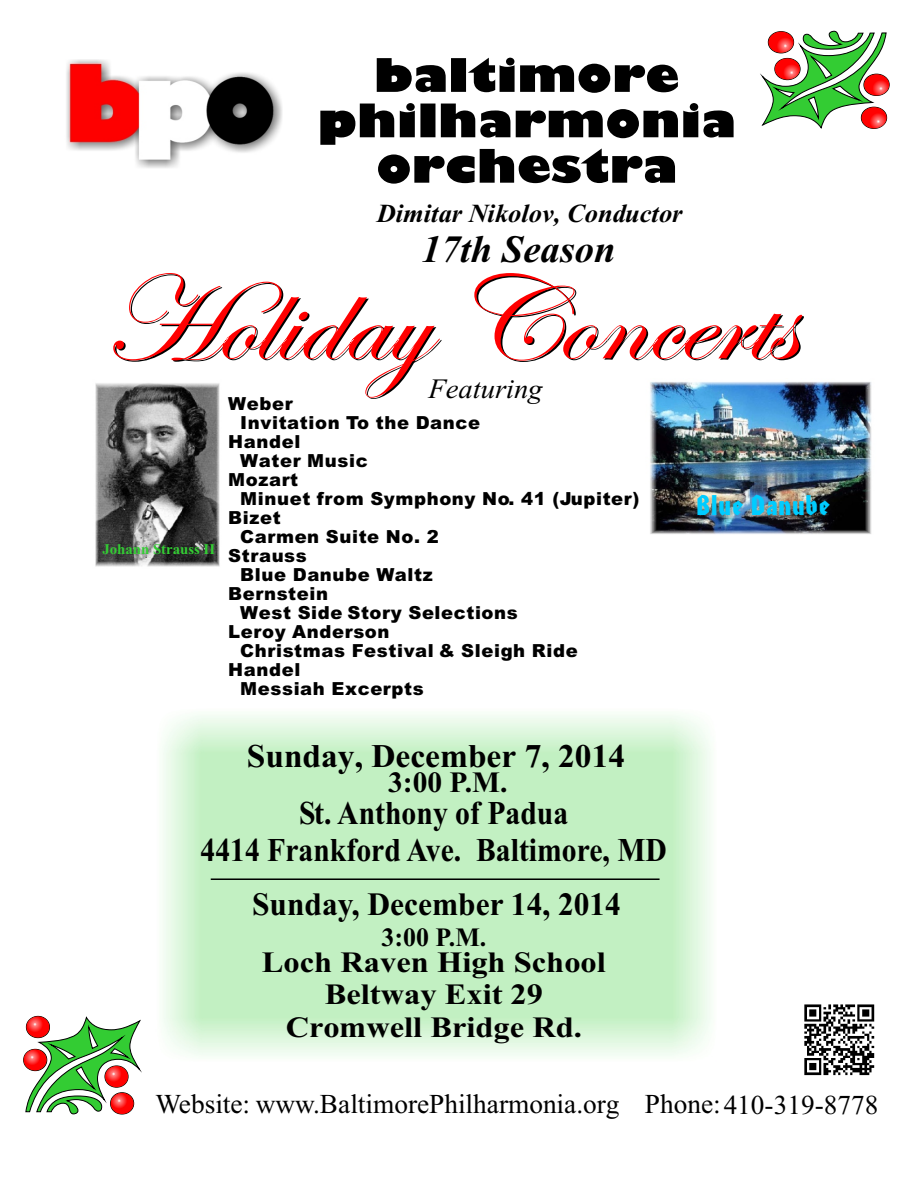
<style>
.page{position:relative;width:918px;height:1188px;background:#fff}
.page>*{position:absolute;margin:0;border:0;box-sizing:border-box;transform-origin:0 0}
.t1{font:italic 700 38.55px "Times New Roman";color:#000}
.t2{font:700 33.3px/36.8px "Times New Roman";color:#000;text-align:center;scale:.89 1}
.t3{font:700 33.15px "Times New Roman";color:#000}
.t4{font:700 32.7px "Times New Roman";color:#000;scale:.96 1}
.t5{font:700 29.55px/32.7px "Times New Roman";color:#000;text-align:center;scale:1.1 1}
.t6{font:700 29.55px "Times New Roman";color:#000}
.t7{font:italic 28.05px "Times New Roman";color:#000}
.t8{font:27.3px "Times New Roman";color:#000}
.t9{font:700 26.4px "Times New Roman";color:#000}
.t10{font:26.1px "Heidelberg";color:#0cf}
.t11{font:italic 700 25.95px "Times New Roman";color:#000}
.t12{font:900 18px/19px "Arial";letter-spacing:.035em;color:#000}
.t13{font:700 14.85px "Times New Roman";color:#3c3}
</style>
<div class="page">
<svg style="left:320px;top:58px;width:414px;height:126px"></svg>
<hr style="left:211px;top:878px;width:449px;height:2px;background:#000">
<svg style="left:113px;top:273px;width:689px;height:125px"></svg>
<svg style="left:760px;top:31px;width:130px;height:98px"></svg>
<svg style="left:775px;top:58px;width:25px;height:22px"></svg>
<svg style="left:861px;top:107px;width:26px;height:21px"></svg>
<svg style="left:864px;top:74px;width:25px;height:22px"></svg>
<svg style="left:768px;top:32px;width:26px;height:21px"></svg>
<svg style="left:23px;top:1016px;width:118px;height:98px"></svg>
<svg style="left:105px;top:1066px;width:23px;height:21px"></svg>
<svg style="left:26px;top:1016px;width:23px;height:22px"></svg>
<svg style="left:24px;top:1049px;width:23px;height:22px"></svg>
<svg style="left:111px;top:1093px;width:23px;height:21px"></svg>
<img style="left:66px;top:59px;width:216px;height:109px">
<img style="left:804px;top:1004px;width:71px;height:72px">
<img style="left:646px;top:379px;width:226px;height:155px">
<img style="left:95px;top:379px;width:129px;height:188px">
<h3 class="t11" style="left:377px;top:205px;width:307px">Dimitar Nikolov, Conductor</h3>
<h1 class="t1" style="left:422px;top:236px;width:196px">17th Season</h1>
<p class="t13" style="left:102px;top:544px;width:114px">Johann Strauss II</p>
<h3 class="t7" style="left:428px;top:378px;width:116px">Featuring</h3>
<p class="t12" style="left:228px;top:396px;width:66px">Weber</p>
<p class="t12" style="left:240px;top:415px;width:241px">Invitation To the Dance</p>
<p class="t12" style="left:228px;top:434px;width:74px">Handel</p>
<p class="t12" style="left:240px;top:453px;width:129px">Water Music</p>
<p class="t12" style="left:228px;top:472px;width:71px">Mozart</p>
<p class="t12" style="left:240px;top:491px;width:401px">Minuet from Symphony No. 41 (Jupiter)</p>
<p class="t12" style="left:228px;top:510px;width:54px">Bizet</p>
<p class="t12" style="left:240px;top:529px;width:200px">Carmen Suite No. 2</p>
<p class="t12" style="left:240px;top:548px;width:194px;text-indent:-12px">Strauss<br>Blue Danube Waltz</p>
<p class="t12" style="left:228px;top:586px;width:101px">Bernstein</p>
<p class="t12" style="left:240px;top:605px;width:279px">West Side Story Selections</p>
<p class="t12" style="left:228px;top:624px;width:163px">Leroy Anderson</p>
<p class="t12" style="left:240px;top:643px;width:339px">Christmas Festival &amp; Sleigh Ride</p>
<p class="t12" style="left:228px;top:662px;width:74px">Handel</p>
<p class="t12" style="left:240px;top:681px;width:185px">Messiah Excerpts</p>
<h3 class="t3" style="left:247px;top:745px;width:380px">Sunday, December 7, 2014</h3>
<h3 class="t6" style="left:388px;top:772px;width:121px">3:00 P.M.</h3>
<h2 class="t2" style="left:201px;top:798px;width:525px">St. Anthony of Padua<br>4414 Frankford Ave. Baltimore, MD</h2>
<h3 class="t4" style="left:252px;top:893px;width:386px">Sunday, December 14, 2014</h3>
<h3 class="t9" style="left:382px;top:928px;width:106px">3:00 P.M.</h3>
<h3 class="t5" style="left:262px;top:948px;width:314px">Loch Raven High School<br>Beltway Exit 29<br>Cromwell Bridge Rd.</h3>
<h3 class="t10" style="left:696px;top:494px;width:136px">Blue Danube</h3>
<h3 class="t8" style="left:155px;top:1094px;width:466px">Website: www.BaltimorePhilharmonia.org</h3>
<h3 class="t8" style="left:645px;top:1095px;width:235px">Phone:410-319-8778</h3>
</div>
